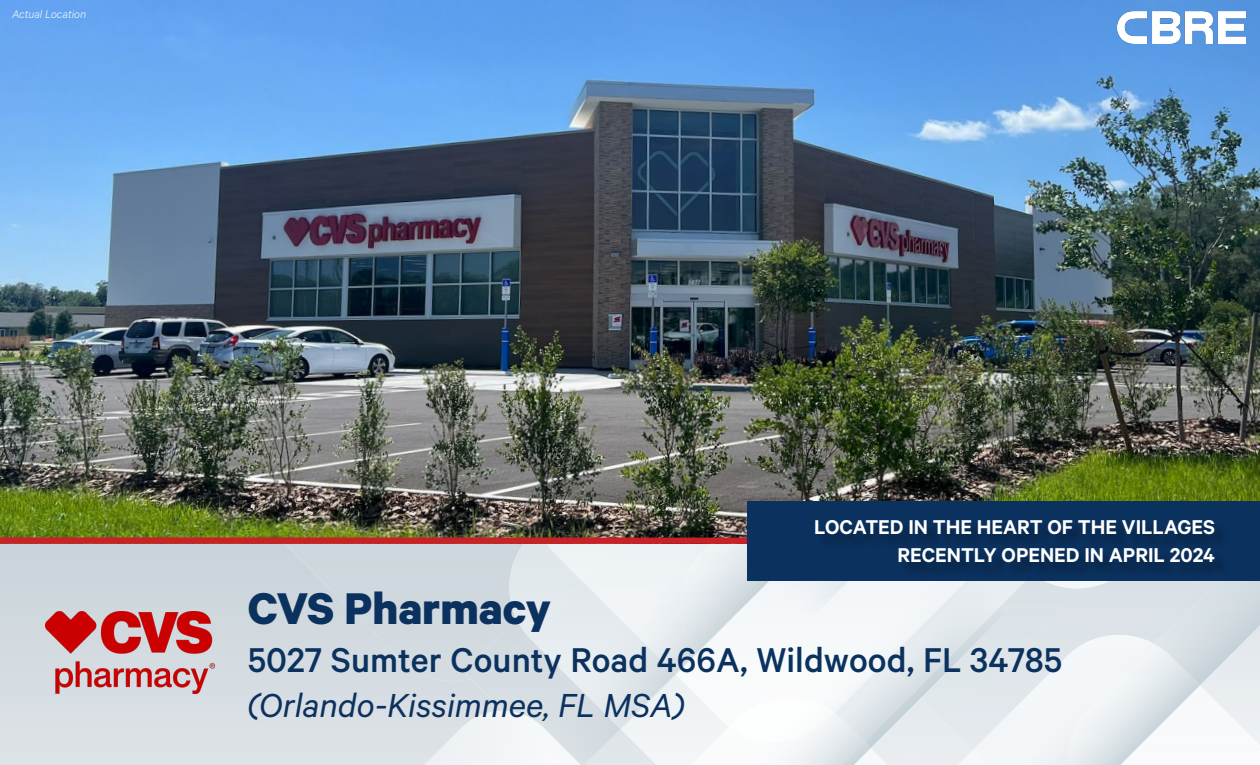
<style>
.page{position:relative;width:1260px;height:765px;background:#fff}
.page>*{position:absolute;margin:0;border:0;box-sizing:border-box;transform-origin:0 0}
.t1{font:700 50px "Calibre";color:#0b315e}
.t2{font:500 38.75px "Calibre";color:#0b315e}
.t3{font:italic 37.5px "Calibre";color:#0b315e}
.t4{font:600 22.5px/27.5px "Calibre";color:#fff;text-align:right}
.t5{font:italic 300 12.5px "Calibre";color:#fff}
</style>
<div class="page">
<img style="left:0;top:0;width:1260px;height:537px">
<svg style="left:0;top:544px;width:471px;height:221px;background:#d4dce1"></svg>
<img style="left:461px;top:711px;width:10px;height:54px">
<img style="left:621px;top:729px;width:27px;height:27px">
<div style="left:285px;top:544px;width:223px;height:137px;background:#cfd9de"></div>
<img style="left:508px;top:544px;width:39px;height:75px">
<img style="left:547px;top:544px;width:21px;height:23px">
<img style="left:503px;top:711px;width:78px;height:54px">
<img style="left:528px;top:637px;width:92px;height:92px">
<img style="left:620px;top:674px;width:56px;height:55px">
<img style="left:583px;top:544px;width:126px;height:130px">
<img style="left:675px;top:652px;width:23px;height:22px">
<div style="left:464px;top:619px;width:64px;height:60px;background:#d3dbe0"></div>
<div style="left:516px;top:567px;width:67px;height:70px;background:#e4e9ed"></div>
<div style="left:568px;top:544px;width:53px;height:38px;background:#eef3f5"></div>
<img style="left:679px;top:544px;width:90px;height:108px">
<img style="left:698px;top:609px;width:27px;height:43px">
<img style="left:769px;top:580px;width:38px;height:17px">
<img style="left:781px;top:594px;width:26px;height:11px">
<img style="left:731px;top:544px;width:75px;height:37px">
<img style="left:1238px;top:580px;width:22px;height:105px">
<img style="left:947px;top:580px;width:291px;height:170px">
<div style="left:905px;top:724px;width:68px;height:41px;background:#e7ecef"></div>
<img style="left:1082px;top:580px;width:70px;height:8px">
<img style="left:1152px;top:643px;width:48px;height:122px">
<img style="left:973px;top:635px;width:179px;height:130px">
<img style="left:958px;top:750px;width:30px;height:15px">
<div style="left:648px;top:701px;width:55px;height:64px;background:#f1f4f6"></div>
<img style="left:691px;top:727px;width:100px;height:38px">
<img style="left:729px;top:727px;width:58px;height:15px">
<img style="left:885px;top:580px;width:5px;height:82px">
<div style="left:725px;top:605px;width:160px;height:108px;background:#f6f9fa"></div>
<img style="left:921px;top:605px;width:87px;height:93px">
<img style="left:890px;top:580px;width:112px;height:112px">
<img style="left:871px;top:692px;width:50px;height:56px">
<img style="left:839px;top:667px;width:76px;height:75px">
<img style="left:787px;top:713px;width:52px;height:42px">
<img style="left:753px;top:697px;width:81px;height:44px">
<img style="left:865px;top:742px;width:6px;height:12px">
<img style="left:801px;top:717px;width:64px;height:48px">
<img style="left:807px;top:580px;width:79px;height:25px">
<img style="left:796px;top:597px;width:29px;height:24px">
<img style="left:45px;top:611px;width:170px;height:83px">
<img style="left:1118px;top:12px;width:128px;height:32px">
<div style="left:0;top:537px;width:1260px;height:7px;background:#ca2128"></div>
<div style="left:747px;top:501px;width:513px;height:79px;background:#0b315e"></div>
<div style="left:818px;top:522px;width:412px;height:55px;background:#0a2e59"></div>
<p class="t5" style="left:12px;top:7px;width:76px">Actual Location</p>
<p class="t4" style="left:814px;top:513px;width:402px">LOCATED IN THE HEART OF THE VILLAGES<br>RECENTLY OPENED IN APRIL 2024</p>
<h1 class="t1" style="left:248px;top:578px;width:305px">CVS Pharmacy</h1>
<h2 class="t2" style="left:248px;top:637px;width:816px">5027 Sumter County Road 466A, Wildwood, FL 34785</h2>
<h3 class="t3" style="left:248px;top:683px;width:438px">(Orlando-Kissimmee, FL MSA)</h3>
</div>
